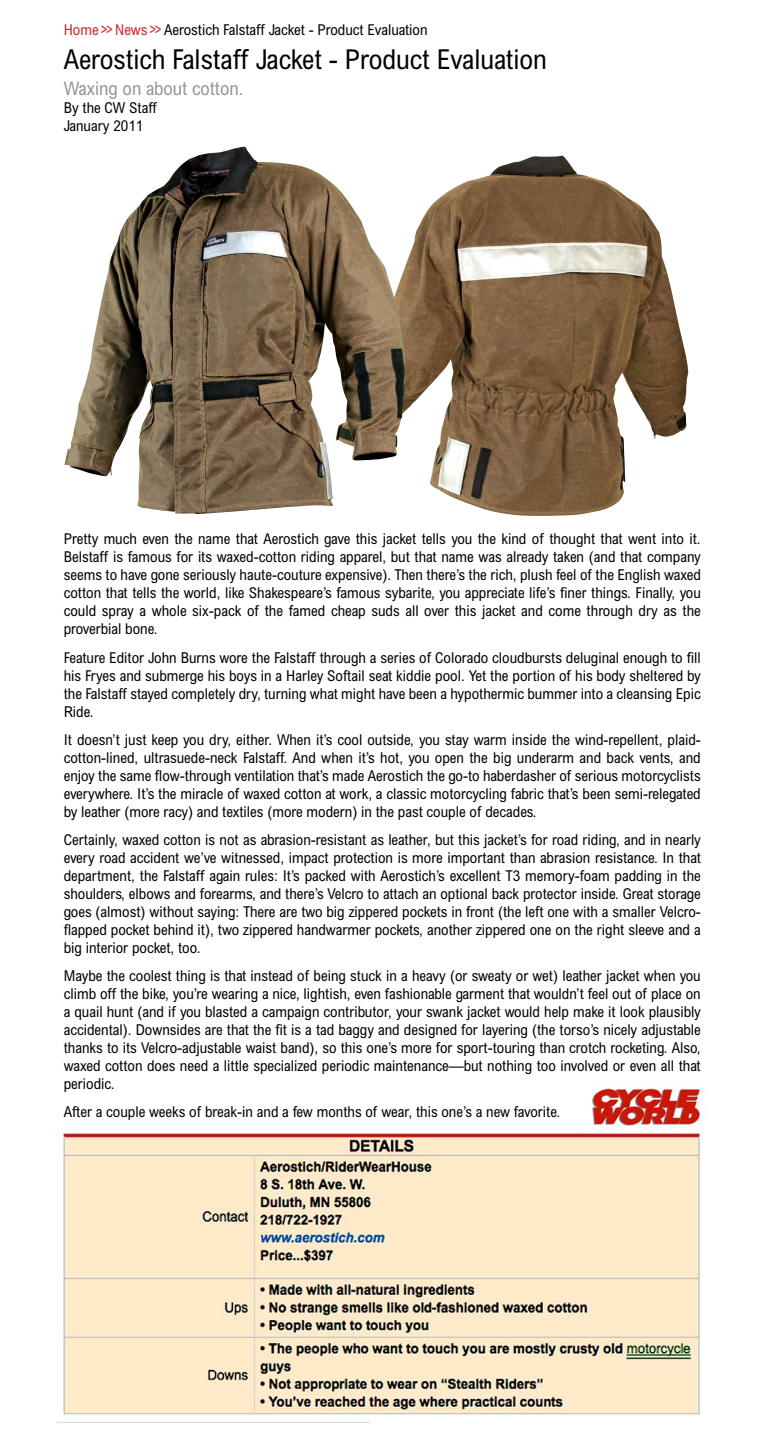
<style>
.page{position:relative;width:765px;height:1440px;background:#fff}
.page>*{position:absolute;margin:0;border:0;box-sizing:border-box;transform-origin:0 0}
.t1{font:condensed 27.5px "Arial MT Std";color:#000}
.t2{font:condensed 18.75px "Arial MT Std";color:#939598}
.t3{font:condensed 15px/18px "Arial MT Std";color:#000;text-align:justify}
.s1{color:#d2232a}
.s2{font-size:16.25px;color:#d2232a}
</style>
<div class="page">
<img style="left:405px;top:155px;width:283px;height:361px">
<img style="left:64px;top:147px;width:341px;height:361px">
<img style="left:58px;top:1132px;width:643px;height:291px">
<img style="left:592px;top:1084px;width:109px;height:42px">
<p class="t3" style="left:64px;top:20px;width:365px"><span class="s1">Home</span> <span class="s2">&gt;&gt;</span> <span class="s1">News</span> <span class="s2">&gt;&gt;</span> Aerostich Falstaff Jacket - Product Evaluation</p>
<h1 class="t1" style="left:64px;top:42px;width:485px">Aerostich Falstaff Jacket - Product Evaluation</h1>
<p class="t2" style="left:64px;top:77px;width:181px">Waxing on about cotton.</p>
<p class="t3" style="left:64px;top:98px;width:94px">By the CW Staff<br>January 2011</p>
<p class="t3" style="left:64px;top:529px;width:639px">Pretty much even the name that Aerostich gave this jacket tells you the kind of thought that went into it.<br>Belstaff is famous for its waxed-cotton riding apparel, but that name was already taken (and that company seems to have gone seriously haute-couture expensive). Then there’s the rich, plush feel of the English waxed cotton that tells the world, like Shakespeare’s famous sybarite, you appreciate life’s finer things. Finally, you could spray a whole six-pack of the famed cheap suds all over this jacket and come through dry as the proverbial bone.</p>
<p class="t3" style="left:64px;top:649px;width:639px">Feature Editor John Burns wore the Falstaff through a series of Colorado cloudbursts deluginal enough to fill his Fryes and submerge his boys in a Harley Softail seat kiddie pool. Yet the portion of his body sheltered by the Falstaff stayed completely dry, turning what might have been a hypothermic bummer into a cleansing Epic Ride.</p>
<p class="t3" style="left:64px;top:731px;width:639px">It doesn’t just keep you dry, either. When it’s cool outside, you stay warm inside the wind-repellent, plaid&shy;cotton-lined, ultrasuede-neck Falstaff. And when it’s hot, you open the big underarm and back vents, and enjoy the same flow-through ventilation that’s made Aerostich the go-to haberdasher of serious motorcyclists everywhere. It’s the miracle of waxed cotton at work, a classic motorcycling fabric that’s been semi-relegated by leather (more racy) and textiles (more modern) in the past couple of decades.</p>
<p class="t3" style="left:64px;top:831px;width:639px">Certainly, waxed cotton is not as abrasion-resistant as leather, but this jacket’s for road riding, and in nearly every road accident we’ve witnessed, impact protection is more important than abrasion resistance. In that department, the Falstaff again rules: It’s packed with Aerostich’s excellent T3 memory-foam padding in the shoulders, elbows and forearms, and there’s Velcro to attach an optional back protector inside. Great storage goes (almost) without saying: There are two big zippered pockets in front (the left one with a smaller Velcro&shy;flapped pocket behind it), two zippered handwarmer pockets, another zippered one on the right sleeve and a big interior pocket, too.</p>
<p class="t3" style="left:64px;top:967px;width:639px">Maybe the coolest thing is that instead of being stuck in a heavy (or sweaty or wet) leather jacket when you climb off the bike, you’re wearing a nice, lightish, even fashionable garment that wouldn’t feel out of place on a quail hunt (and if you blasted a campaign contributor, your swank jacket would help make it look plausibly accidental). Downsides are that the fit is a tad baggy and designed for layering (the torso’s nicely adjustable thanks to its Velcro-adjustable waist band), so this one’s more for sport-touring than crotch rocketing. Also, waxed cotton does need a little specialized periodic maintenance—but nothing too involved or even all that periodic.</p>
<p class="t3" style="left:64px;top:1103px;width:498px">After a couple weeks of break-in and a few months of wear, this one’s a new favorite.</p>
</div>
